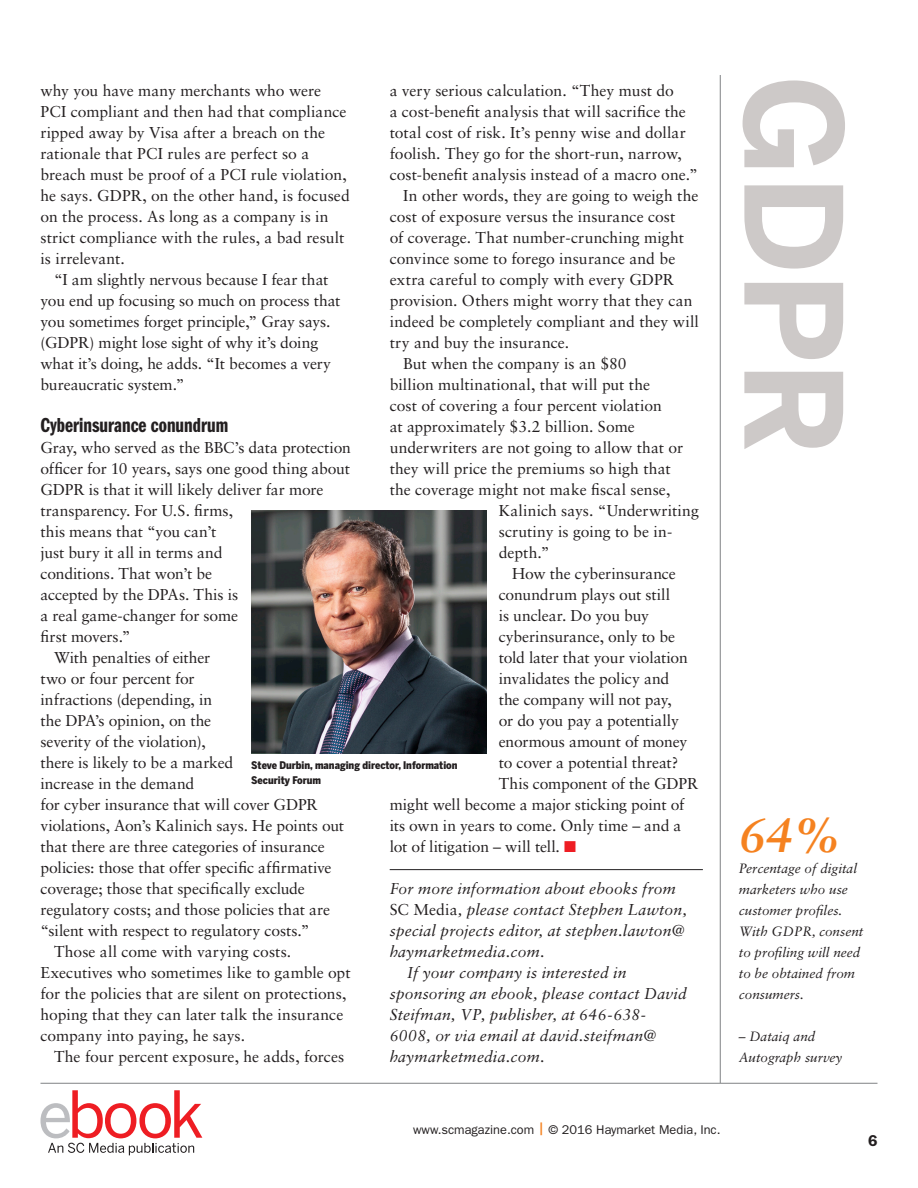
<style>
.page{position:relative;width:918px;height:1188px;background:#fff}
.page>*{position:absolute;margin:0;border:0;box-sizing:border-box;transform-origin:0 0}
.t1{font:700 133.5px "Benton Sans";color:#cdc9c8}
.factoid-copy{font:italic 700 48px "Sabon LT Std";color:#f58220}
.copy-subhead{font:21px "ITC Franklin Gothic Std Dm Cp";color:#231f20}
.copy-indent{font:15.75px/21px "Sabon LT Std";color:#231f20}
.copy-bio{font:italic 15.75px "Sabon LT Std";letter-spacing:.01em;color:#231f20}
.copy-no_indent{font:15.75px/21px "Sabon LT Std";letter-spacing:-.005em;color:#231f20}
.copy-indent-2{font:15.75px "Sabon LT Std";letter-spacing:-.02em;color:#231f20}
.t2{font:600 15.75px "ITC Franklin Gothic Std";color:#231f20}
.factoid-copy-2{font:italic 13.5px/21px "Sabon LT Std";color:#231f20}
.t3{font:12.75px "ITC Franklin Gothic Std";color:#231f20}
.t4{font:900 10.5px/15px "Benton Sans Cond";color:#231f20}
.s1{color:#ee1d23}
.s2{font-style:normal}
.s3{font-weight:500;color:#f58220}
</style>
<div class="page">
<hr style="left:390px;top:869px;width:313px;height:1px;background:#231f20">
<hr style="left:40px;top:1083px;width:838px;height:1px;background:#808285">
<hr style="left:720px;top:75px;width:1px;height:1008px;background:#808285">
<img style="left:251px;top:511px;width:236px;height:243px">
<svg style="left:41px;top:1090px;width:161px;height:65px"></svg>
<p class="copy-indent" style="left:40px;top:80px;width:311px">why you have many merchants who were PCI compliant and then had that compliance ripped away by Visa after a breach on the rationale that PCI rules are perfect so a breach must be proof of a PCI rule violation, he says. GDPR, on the other hand, is focused on the process. As long as a company is in strict compliance with the rules, a bad result is irrelevant.</p>
<p class="copy-indent" style="left:40px;top:269px;width:302px;text-indent:14px">“I am slightly nervous because I fear that you end up focusing so much on process that you sometimes forget principle,” Gray says. (GDPR) might lose sight of why it’s doing what it’s doing, he adds. “It becomes a very bureaucratic system.”</p>
<p class="copy-subhead" style="left:40px;top:413px;width:189px">Cyberinsurance conundrum</p>
<p class="copy-no_indent" style="left:40px;top:437px;width:312px">Gray, who served as the BBC’s data protection officer for 10 years, says one good thing about<br>GDPR is that it will likely deliver far more transparency. For U.S. firms,<br>this means that “you can’t<br>just bury it all in terms and<br>conditions. That won’t be<br>accepted by the DPAs. This is<br>a real game-changer for some<br>first movers.”</p>
<p class="copy-indent" style="left:40px;top:647px;width:305px;text-indent:14px">With penalties of either<br>two or four percent for<br>infractions (depending, in<br>the DPA’s opinion, on the<br>severity of the violation),<br>there is likely to be a marked<br>increase in the demand<br>for cyber insurance that will cover GDPR violations, Aon’s Kalinich says. He points out that there are three categories of insurance policies: those that offer specific affirmative coverage; those that specifically exclude regulatory costs; and those policies that are “silent with respect to regulatory costs.”</p>
<p class="copy-indent" style="left:40px;top:941px;width:312px;text-indent:14px">Those all come with varying costs.<br>Executives who sometimes like to gamble opt for the policies that are silent on protections, hoping that they can later talk the insurance company into paying, he says.</p>
<p class="copy-indent" style="left:54px;top:1046px;width:292px">The four percent exposure, he adds, forces</p>
<p class="copy-indent" style="left:390px;top:80px;width:310px">a very serious calculation. “They must do<br>a cost-benefit analysis that will sacrifice the total cost of risk. It’s penny wise and dollar foolish. They go for the short-run, narrow, cost-benefit analysis instead of a macro one.”</p>
<p class="copy-indent" style="left:390px;top:185px;width:311px;text-indent:14px">In other words, they are going to weigh the cost of exposure versus the insurance cost<br>of coverage. That number-crunching might convince some to forego insurance and be extra careful to comply with every GDPR provision. Others might worry that they can indeed be completely compliant and they will try and buy the insurance.</p>
<p class="copy-indent" style="left:403px;top:353px;width:225px">But when the company is an $80</p>
<p class="copy-indent" style="left:390px;top:374px;width:262px">billion multinational, that will put the</p>
<p class="copy-indent" style="left:390px;top:395px;width:274px">cost of covering a four percent violation</p>
<p class="copy-indent" style="left:390px;top:416px;width:247px">at approximately $3.2 billion. Some</p>
<p class="copy-indent" style="left:390px;top:437px;width:295px">underwriters are not going to allow that or</p>
<p class="copy-indent" style="left:390px;top:458px;width:283px">they will price the premiums so high that</p>
<p class="copy-indent" style="left:390px;top:479px;width:282px">the coverage might not make fiscal sense,</p>
<p class="copy-indent" style="left:499px;top:500px;width:202px">Kalinich says. “Underwriting</p>
<p class="copy-indent" style="left:499px;top:521px;width:175px">scrutiny is going to be in-</p>
<p class="copy-indent" style="left:499px;top:542px;width:52px">depth.”</p>
<p class="copy-indent" style="left:512px;top:563px;width:165px">How the cyberinsurance</p>
<p class="copy-indent" style="left:499px;top:584px;width:173px">conundrum plays out still</p>
<p class="copy-indent" style="left:499px;top:605px;width:152px">is unclear. Do you buy</p>
<p class="copy-indent" style="left:499px;top:626px;width:178px">cyberinsurance, only to be</p>
<p class="copy-indent-2" style="left:499px;top:648px;width:191px">told later that your violation</p>
<p class="copy-indent" style="left:499px;top:668px;width:172px">invalidates the policy and</p>
<p class="copy-indent" style="left:499px;top:689px;width:175px">the company will not pay,</p>
<p class="copy-indent" style="left:499px;top:710px;width:182px">or do you pay a potentially</p>
<p class="copy-indent" style="left:499px;top:731px;width:190px">enormous amount of money</p>
<p class="copy-indent" style="left:499px;top:752px;width:181px">to cover a potential threat?</p>
<p class="copy-indent" style="left:499px;top:773px;width:201px">This component of the GDPR</p>
<p class="copy-indent" style="left:390px;top:794px;width:296px">might well become a major sticking point of</p>
<p class="copy-indent" style="left:390px;top:815px;width:293px">its own in years to come. Only time – and a</p>
<p class="copy-indent" style="left:390px;top:836px;width:188px">lot of litigation – will tell. <span class="s1">■</span></p>
<p class="copy-bio" style="left:390px;top:879px;width:288px">For more information about ebooks from</p>
<p class="copy-bio" style="left:390px;top:900px;width:299px"><span class="s2">SC Media</span>, please contact Stephen Lawton,</p>
<p class="copy-bio" style="left:390px;top:921px;width:296px">special projects editor, at stephen.lawton@</p>
<p class="copy-bio" style="left:390px;top:942px;width:157px">haymarketmedia.com.</p>
<p class="copy-bio" style="left:407px;top:963px;width:221px">If your company is interested in</p>
<p class="copy-bio" style="left:390px;top:984px;width:299px">sponsoring an ebook, please contact David</p>
<p class="copy-bio" style="left:390px;top:1005px;width:258px">Steifman, VP, publisher, at 646-638-</p>
<p class="copy-bio" style="left:390px;top:1026px;width:268px">6008, or via email at david.steifman@</p>
<p class="copy-bio" style="left:390px;top:1047px;width:157px">haymarketmedia.com.</p>
<p class="t4" style="left:251px;top:758px;width:208px">Steve Durbin, managing director, Information<br>Security Forum</p>
<p class="t1" style="left:873px;top:75px;width:382px;rotate:90deg">GDPR</p>
<p class="factoid-copy" style="left:739px;top:806px;width:103px">64%</p>
<p class="factoid-copy-2" style="left:739px;top:858px;width:126px">Percentage of digital marketers who use customer profiles.<br>With GDPR, consent to profiling will need to be obtained from consumers.</p>
<p class="factoid-copy-2" style="left:739px;top:1026px;width:105px">– Dataiq and<br>Autograph survey</p>
<p class="t3" style="left:413px;top:1122px;width:309px">www.scmagazine.com <span class="s3">|</span> © 2016 Haymarket Media, Inc.</p>
<p class="t2" style="left:868px;top:1131px;width:11px">6</p>
</div>
